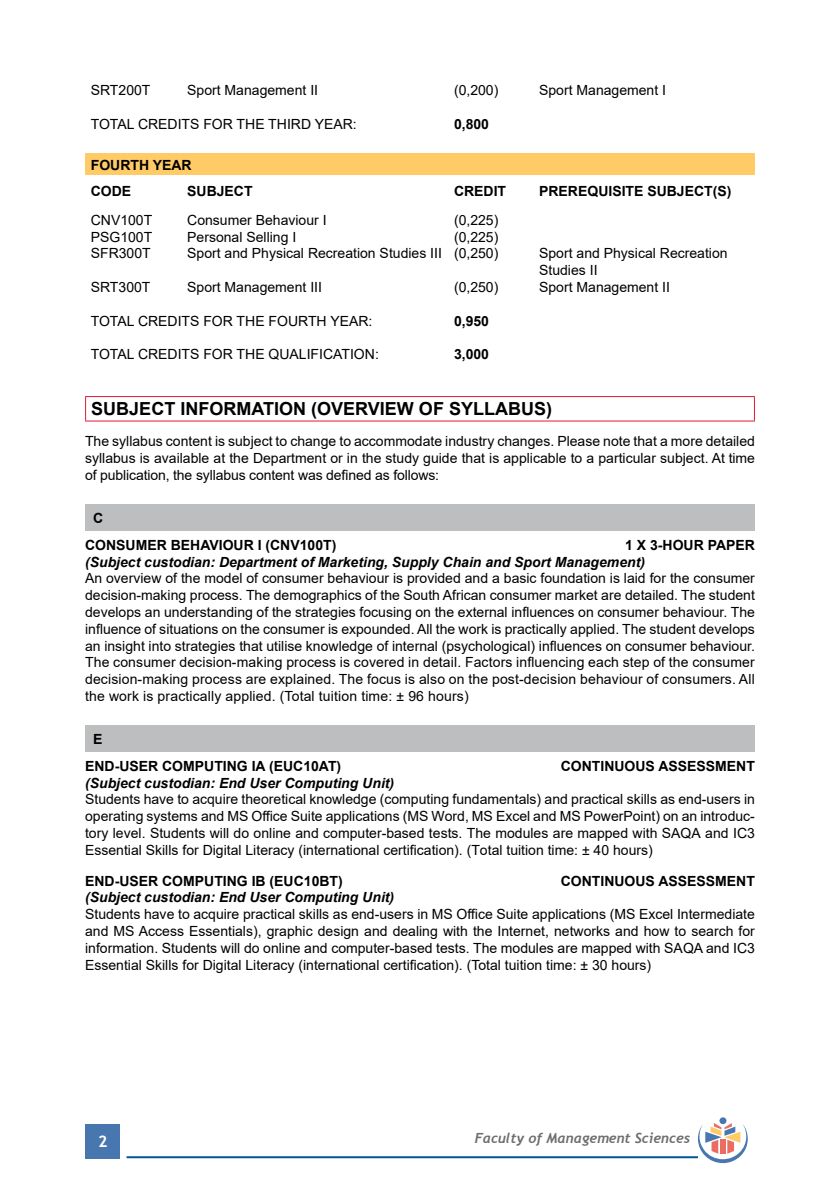
<style>
.page{position:relative;width:840px;height:1191px;background:#fff}
.page>*{position:absolute;margin:0;border:0;box-sizing:border-box;transform-origin:0 0}
.t1{font:700 18px "Arial";color:#000}
.t2{font:700 16px "Trebuchet MS";color:#fff}
.t3{font:14px/16.8px "Arial";color:#000;text-align:justify}
.t4{font:700 14px/26.8px "Arial";color:#000}
.t5{font:italic 700 14px "Arial";color:#000}
.t6{font:italic 700 14px "Trebuchet";color:#6d6e71}
</style>
<div class="page">
<div style="left:86px;top:1124px;width:34px;height:34px;background:#4777ae"></div>
<hr style="left:126px;top:1156px;width:571px;height:2px;background:#005596">
<div style="left:719px;top:1117px;width:7px;height:7px;background:#4777ae;border-radius:50%"></div>
<svg style="left:697px;top:1123px;width:50px;height:40px"></svg>
<div style="left:85px;top:154px;width:669px;height:21px;background:#ffcb66"></div>
<hr style="left:85px;top:396px;width:669px;height:1px;background:#e31837">
<svg style="left:85px;top:397px;width:1px;height:23px"></svg>
<svg style="left:753px;top:397px;width:1px;height:23px"></svg>
<hr style="left:85px;top:420px;width:669px;height:1px;background:#e31837">
<div style="left:85px;top:505px;width:669px;height:26px;background:#bcbec0"></div>
<div style="left:85px;top:726px;width:669px;height:26px;background:#bcbec0"></div>
<p class="t3" style="left:91px;top:82px;width:61px">SRT200T</p>
<p class="t3" style="left:187px;top:82px;width:132px">Sport Management II</p>
<p class="t3" style="left:454px;top:82px;width:46px">(0,200)</p>
<p class="t3" style="left:539px;top:82px;width:128px">Sport Management I</p>
<p class="t3" style="left:91px;top:115px;width:267px">TOTAL CREDITS FOR THE THIRD YEAR:</p>
<p class="t4" style="left:454px;top:111px;width:37px">0,800</p>
<p class="t4" style="left:91px;top:151px;width:102px">FOURTH YEAR<br>CODE</p>
<p class="t4" style="left:187px;top:178px;width:67px">SUBJECT</p>
<p class="t4" style="left:454px;top:178px;width:54px">CREDIT</p>
<p class="t4" style="left:539px;top:178px;width:194px">PREREQUISITE SUBJECT(S)</p>
<p class="t3" style="left:91px;top:211px;width:63px">CNV100T</p>
<p class="t3" style="left:187px;top:211px;width:141px">Consumer Behaviour I</p>
<p class="t3" style="left:454px;top:211px;width:46px">(0,225)</p>
<p class="t3" style="left:91px;top:228px;width:63px">PSG100T</p>
<p class="t3" style="left:187px;top:228px;width:110px">Personal Selling I</p>
<p class="t3" style="left:454px;top:228px;width:46px">(0,225)</p>
<p class="t3" style="left:91px;top:245px;width:61px">SFR300T</p>
<p class="t3" style="left:187px;top:245px;width:312px">Sport and Physical Recreation Studies III (0,250)</p>
<p class="t3" style="left:539px;top:245px;width:190px">Sport and Physical Recreation<br>Studies II</p>
<p class="t3" style="left:91px;top:279px;width:61px">SRT300T</p>
<p class="t3" style="left:187px;top:279px;width:136px">Sport Management III</p>
<p class="t3" style="left:454px;top:279px;width:46px">(0,250)</p>
<p class="t3" style="left:539px;top:279px;width:132px">Sport Management II</p>
<p class="t3" style="left:91px;top:312px;width:283px">TOTAL CREDITS FOR THE FOURTH YEAR:</p>
<p class="t4" style="left:454px;top:307px;width:37px">0,950</p>
<p class="t3" style="left:91px;top:346px;width:289px">TOTAL CREDITS FOR THE QUALIFICATION:</p>
<p class="t4" style="left:454px;top:341px;width:37px">3,000</p>
<p class="t1" style="left:91px;top:396px;width:462px">SUBJECT INFORMATION (OVERVIEW OF SYLLABUS)</p>
<p class="t3" style="left:85px;top:433px;width:671px">The syllabus content is subject to change to accommodate industry changes. Please note that a more detailed syllabus is available at the Department or in the study guide that is applicable to a particular subject. At time of publication, the syllabus content was defined as follows:</p>
<p class="t4" style="left:85px;top:505px;width:252px;text-indent:8px">C<br>CONSUMER BEHAVIOUR I (CNV100T)</p>
<p class="t4" style="left:624px;top:531px;width:131px">1 X 3-HOUR PAPER</p>
<p class="t5" style="left:85px;top:552px;width:561px">(Subject custodian: Department of Marketing, Supply Chain and Sport Management)</p>
<p class="t3" style="left:85px;top:570px;width:671px">An overview of the model of consumer behaviour is provided and a basic foundation is laid for the consumer decision-making process. The demographics of the South African consumer market are detailed. The student develops an understanding of the strategies focusing on the external influences on consumer behaviour. The influence of situations on the consumer is expounded. All the work is practically applied. The student develops an insight into strategies that utilise knowledge of internal (psychological) influences on consumer behaviour.<br>The consumer decision-making process is covered in detail. Factors influencing each step of the consumer decision-making process are explained. The focus is also on the post-decision behaviour of consumers. All the work is practically applied. (Total tuition time: ± 96 hours)</p>
<p class="t4" style="left:85px;top:726px;width:257px;text-indent:8px">E<br>END-USER COMPUTING IA (EUC10AT)</p>
<p class="t4" style="left:560px;top:752px;width:195px">CONTINUOUS ASSESSMENT</p>
<p class="t5" style="left:85px;top:773px;width:310px">(Subject custodian: End User Computing Unit)</p>
<p class="t3" style="left:85px;top:791px;width:671px">Students have to acquire theoretical knowledge (computing fundamentals) and practical skills as end-users in operating systems and MS Office Suite applications (MS Word, MS Excel and MS PowerPoint) on an introduc&shy;tory level. Students will do online and computer-based tests. The modules are mapped with SAQA and IC3<br>Essential Skills for Digital Literacy (international certification). (Total tuition time: ± 40 hours)</p>
<p class="t4" style="left:85px;top:867px;width:259px">END-USER COMPUTING IB (EUC10BT)</p>
<p class="t4" style="left:560px;top:867px;width:195px">CONTINUOUS ASSESSMENT</p>
<p class="t5" style="left:85px;top:888px;width:310px">(Subject custodian: End User Computing Unit)</p>
<p class="t3" style="left:85px;top:906px;width:671px">Students have to acquire practical skills as end-users in MS Office Suite applications (MS Excel Intermediate and MS Access Essentials), graphic design and dealing with the Internet, networks and how to search for information. Students will do online and computer-based tests. The modules are mapped with SAQA and IC3<br>Essential Skills for Digital Literacy (international certification). (Total tuition time: ± 30 hours)</p>
<p class="t2" style="left:98px;top:1131px;width:11px">2</p>
<p class="t6" style="left:474px;top:1129px;width:217px">Faculty of Management Sciences</p>
</div>
